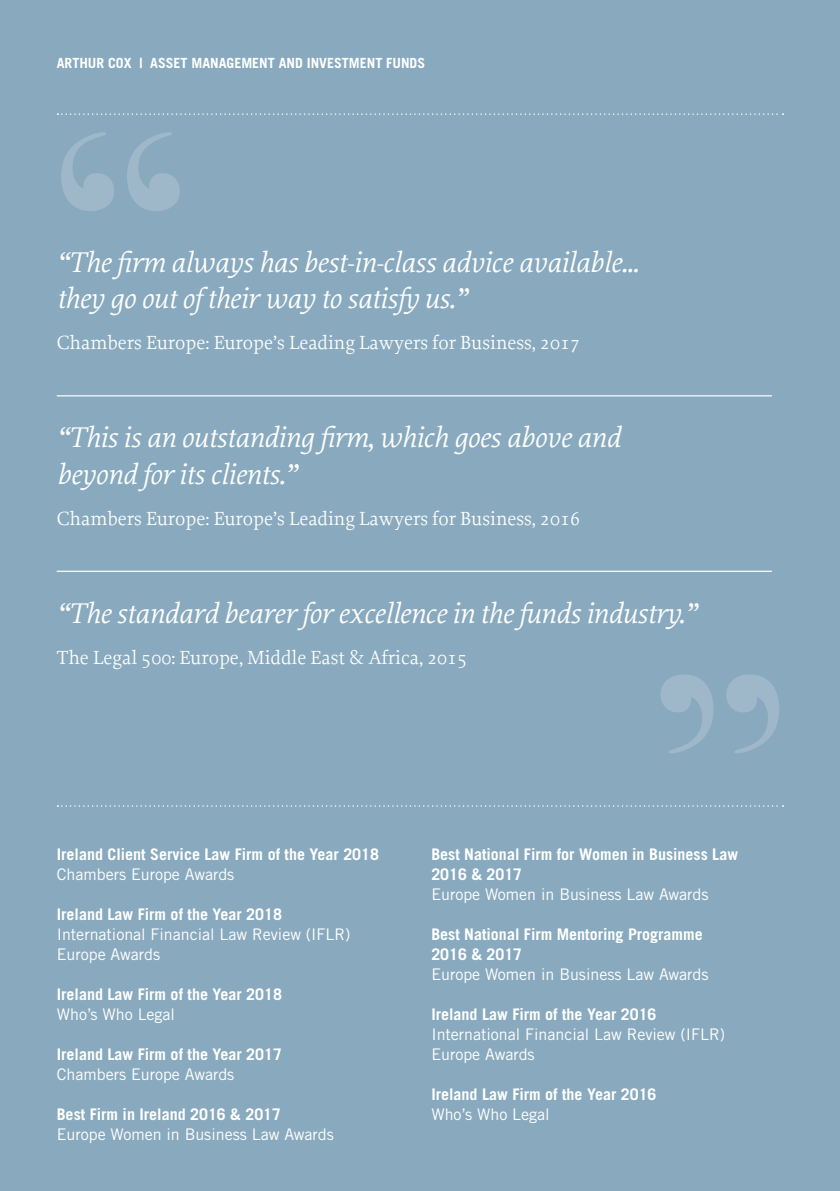
<style>
.page{position:relative;width:840px;height:1191px;background:#fff}
.page>*{position:absolute;margin:0;border:0;box-sizing:border-box;transform-origin:0 0}
.t1{font:italic 30px/36px "Proforma";letter-spacing:-.01em;color:#fff}
.t2{font:20px "Proforma";color:#fff}
.t3{font:700 16px/20px "Trade Gothic LT Std";color:#fff}
.t4{font:16px/20px "Trade Gothic LT Std";color:#fff}
.t5{font:700 14px "Trade Gothic LT Std";color:#fff}
</style>
<div class="page">
<div style="left:0;top:0;width:839px;height:1191px;background:#89aabe"></div>
<svg style="left:57px;top:805px;width:726px;height:1px"></svg>
<svg style="left:57px;top:113px;width:726px;height:2px"></svg>
<hr style="left:57px;top:395px;width:714px;height:1px;background:#fff">
<hr style="left:57px;top:570px;width:714px;height:2px;background:#fff">
<svg style="left:61px;top:132px;width:119px;height:79px"></svg>
<svg style="left:661px;top:674px;width:117px;height:79px"></svg>
<p class="t5" style="left:57px;top:55px;width:370px">ARTHUR COX | ASSET MANAGEMENT AND INVESTMENT FUNDS</p>
<h1 class="t1" style="left:57px;top:243px;width:583px">“The firm always has best-in-class advice available... they go out of their way to satisfy us.”</h1>
<p class="t2" style="left:57px;top:330px;width:524px">Chambers Europe: Europe’s Leading Lawyers for Business, 2017</p>
<h1 class="t1" style="left:57px;top:419px;width:564px">“This is an outstanding firm, which goes above and beyond for its clients.”</h1>
<p class="t2" style="left:57px;top:506px;width:524px">Chambers Europe: Europe’s Leading Lawyers for Business, 2016</p>
<h1 class="t1" style="left:57px;top:594px;width:641px">“The standard bearer for excellence in the funds industry.”</h1>
<p class="t2" style="left:57px;top:645px;width:411px">The Legal 500: Europe, Middle East &amp; Africa, 2015</p>
<p class="t3" style="left:57px;top:844px;width:323px">Ireland Client Service Law Firm of the Year 2018</p>
<p class="t4" style="left:57px;top:864px;width:179px">Chambers Europe Awards</p>
<p class="t3" style="left:57px;top:904px;width:226px">Ireland Law Firm of the Year 2018</p>
<p class="t4" style="left:57px;top:924px;width:295px">International Financial Law Review (IFLR)<br>Europe Awards</p>
<p class="t3" style="left:57px;top:984px;width:226px">Ireland Law Firm of the Year 2018</p>
<p class="t4" style="left:57px;top:1004px;width:120px">Who’s Who Legal</p>
<p class="t3" style="left:57px;top:1044px;width:226px">Ireland Law Firm of the Year 2017</p>
<p class="t4" style="left:57px;top:1064px;width:179px">Chambers Europe Awards</p>
<p class="t3" style="left:57px;top:1104px;width:226px">Best Firm in Ireland 2016 &amp; 2017</p>
<p class="t4" style="left:57px;top:1124px;width:278px">Europe Women in Business Law Awards</p>
<p class="t3" style="left:431px;top:844px;width:308px">Best National Firm for Women in Business Law<br>2016 &amp; 2017</p>
<p class="t4" style="left:431px;top:884px;width:278px">Europe Women in Business Law Awards</p>
<p class="t3" style="left:431px;top:924px;width:273px">Best National Firm Mentoring Programme<br>2016 &amp; 2017</p>
<p class="t4" style="left:431px;top:964px;width:278px">Europe Women in Business Law Awards</p>
<p class="t3" style="left:431px;top:1004px;width:226px">Ireland Law Firm of the Year 2016</p>
<p class="t4" style="left:431px;top:1024px;width:295px">International Financial Law Review (IFLR)<br>Europe Awards</p>
<p class="t3" style="left:431px;top:1084px;width:226px">Ireland Law Firm of the Year 2016</p>
<p class="t4" style="left:431px;top:1104px;width:120px">Who’s Who Legal</p>
</div>
